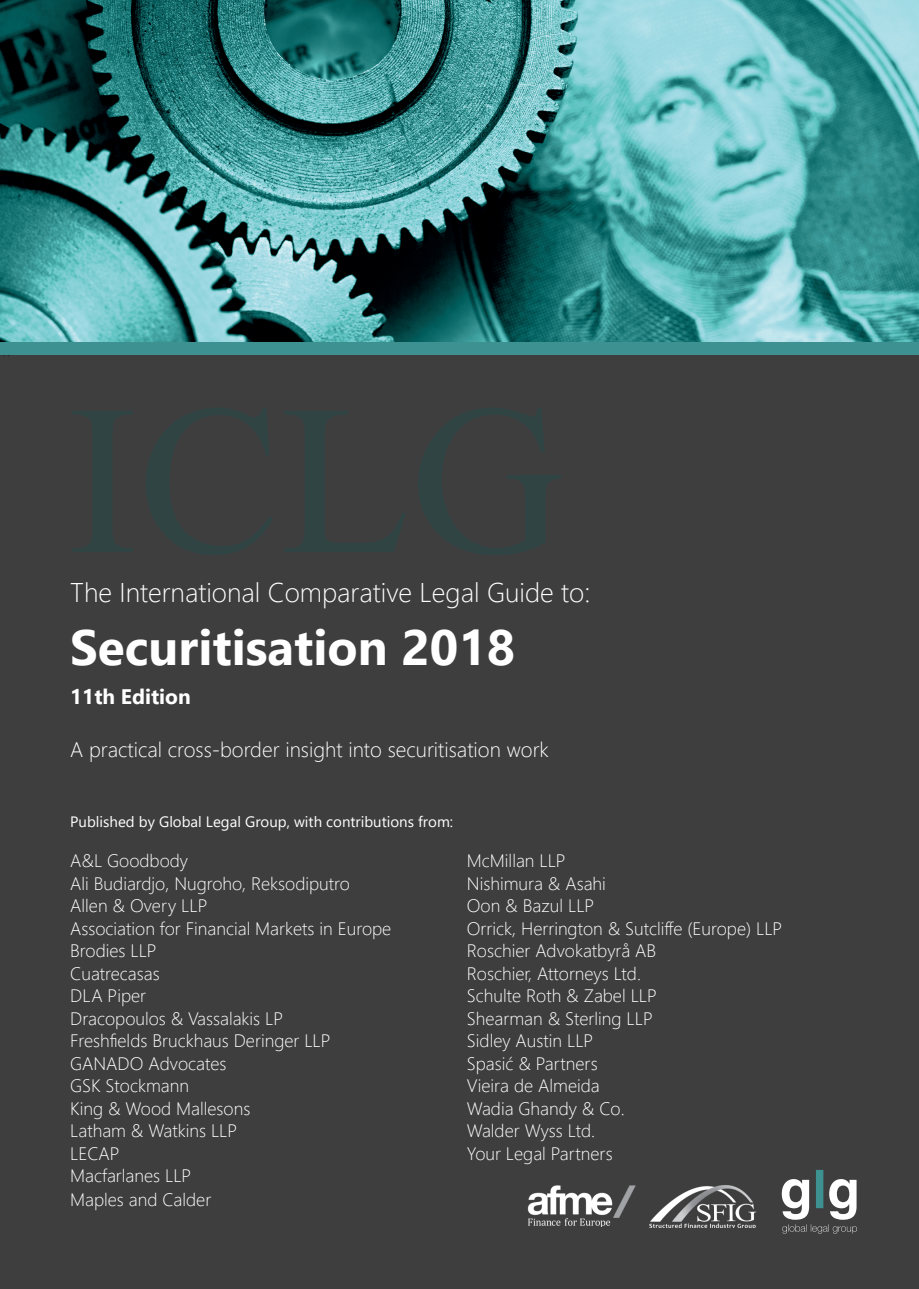
<style>
.page{position:relative;width:919px;height:1289px;background:#fff}
.page>*{position:absolute;margin:0;border:0;box-sizing:border-box;transform-origin:0 0}
.t1{font:700 49.5px "Segoe UI";color:#fff}
.t2{font:300 27px "Segoe UI";color:#fff}
.t3{font:300 21px "Segoe UI";color:#fff}
.t4{font:700 21px "Segoe UI";color:#fff}
.t5{font:300 18px "Segoe UI";color:#fff}
.t6{font:15px "Segoe UI";color:#fff}
</style>
<div class="page">
<div style="left:0;top:342px;width:918px;height:946px;background:#3e3e3f"></div>
<img style="left:0;top:0;width:918px;height:342px">
<svg style="left:781px;top:1170px;width:75px;height:63px"></svg>
<div style="left:0;top:342px;width:918px;height:13px;background:#3d9191"></div>
<img style="left:649px;top:1185px;width:107px;height:42px">
<img style="left:527px;top:1185px;width:109px;height:41px">
<p class="t2" style="left:70px;top:571px;width:521px">The International Comparative Legal Guide to:</p>
<p class="t1" style="left:70px;top:607px;width:446px">Securitisation 2018</p>
<p class="t4" style="left:70px;top:680px;width:122px">11th Edition</p>
<p class="t3" style="left:70px;top:732px;width:480px">A practical cross-border insight into securitisation work</p>
<p class="t6" style="left:70px;top:809px;width:384px">Published by Global Legal Group, with contributions from:</p>
<p class="t5" style="left:70px;top:846px;width:119px">A&amp;L Goodbody</p>
<p class="t5" style="left:70px;top:868px;width:281px">Ali Budiardjo, Nugroho, Reksodiputro</p>
<p class="t5" style="left:70px;top:891px;width:139px">Allen &amp; Overy LLP</p>
<p class="t5" style="left:70px;top:913px;width:322px">Association for Financial Markets in Europe</p>
<p class="t5" style="left:70px;top:936px;width:88px">Brodies LLP</p>
<p class="t5" style="left:70px;top:958px;width:91px">Cuatrecasas</p>
<p class="t5" style="left:70px;top:981px;width:78px">DLA Piper</p>
<p class="t5" style="left:70px;top:1003px;width:214px">Dracopoulos &amp; Vassalakis LP</p>
<p class="t5" style="left:70px;top:1026px;width:262px">Freshfields Bruckhaus Deringer LLP</p>
<p class="t5" style="left:70px;top:1048px;width:158px">GANADO Advocates</p>
<p class="t5" style="left:70px;top:1071px;width:120px">GSK Stockmann</p>
<p class="t5" style="left:70px;top:1093px;width:182px">King &amp; Wood Mallesons</p>
<p class="t5" style="left:70px;top:1116px;width:169px">Latham &amp; Watkins LLP</p>
<p class="t5" style="left:70px;top:1138px;width:51px">LECAP</p>
<p class="t5" style="left:70px;top:1161px;width:123px">Macfarlanes LLP</p>
<p class="t5" style="left:70px;top:1185px;width:143px">Maples and Calder</p>
<p class="t5" style="left:467px;top:846px;width:100px">McMillan LLP</p>
<p class="t5" style="left:467px;top:868px;width:140px">Nishimura &amp; Asahi</p>
<p class="t5" style="left:467px;top:891px;width:129px">Oon &amp; Bazul LLP</p>
<p class="t5" style="left:467px;top:913px;width:317px">Orrick, Herrington &amp; Sutcliffe (Europe) LLP</p>
<p class="t5" style="left:467px;top:936px;width:191px">Roschier Advokatbyrå AB</p>
<p class="t5" style="left:467px;top:958px;width:175px">Roschier, Attorneys Ltd.</p>
<p class="t5" style="left:467px;top:981px;width:191px">Schulte Roth &amp; Zabel LLP</p>
<p class="t5" style="left:467px;top:1003px;width:187px">Shearman &amp; Sterling LLP</p>
<p class="t5" style="left:467px;top:1026px;width:128px">Sidley Austin LLP</p>
<p class="t5" style="left:467px;top:1048px;width:132px">Spasić &amp; Partners</p>
<p class="t5" style="left:467px;top:1071px;width:134px">Vieira de Almeida</p>
<p class="t5" style="left:467px;top:1093px;width:159px">Wadia Ghandy &amp; Co.</p>
<p class="t5" style="left:467px;top:1116px;width:130px">Walder Wyss Ltd.</p>
<p class="t5" style="left:467px;top:1138px;width:147px">Your Legal Partners</p>
</div>
